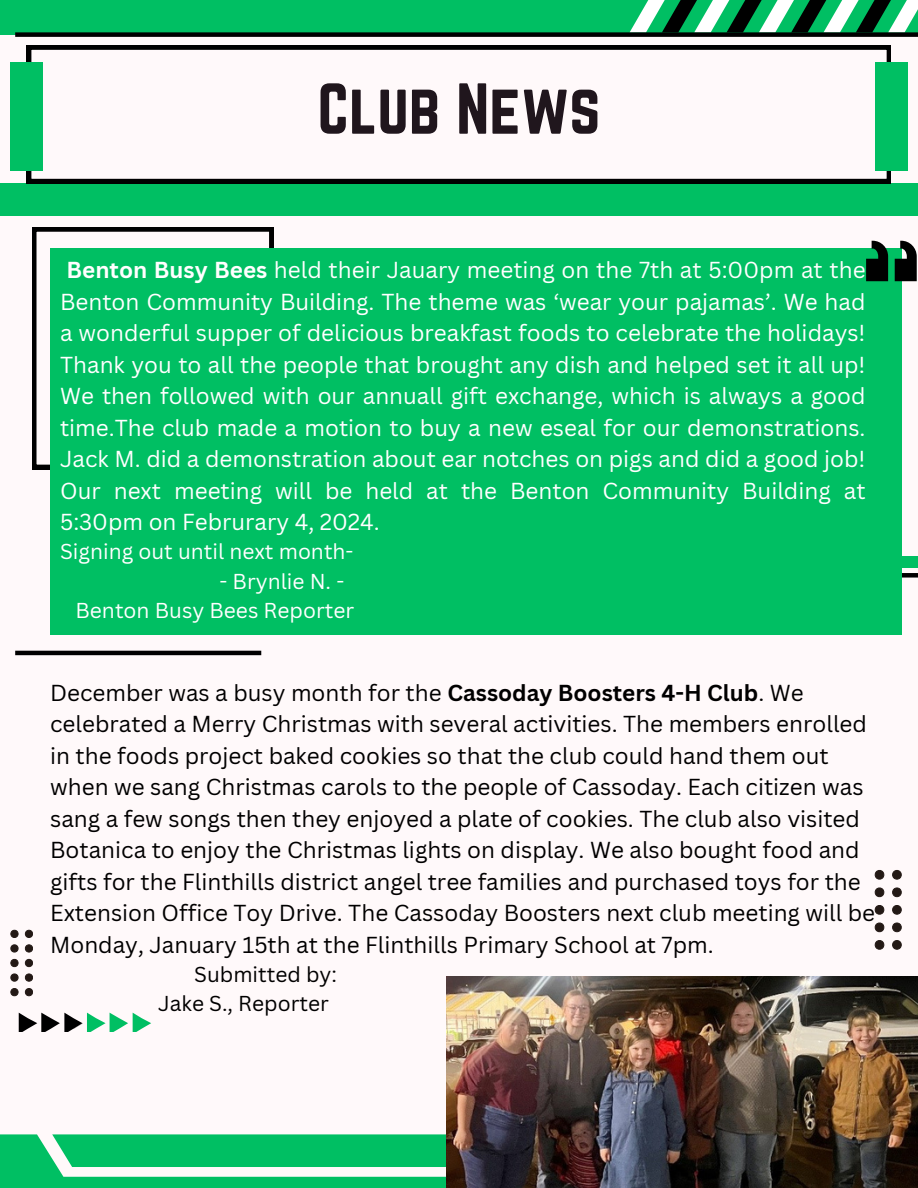
<style>
.page{position:relative;width:918px;height:1188px;background:#fff9fa}
.page>*{position:absolute;margin:0;border:0;box-sizing:border-box;transform-origin:0 0}
.t1{font:63px "Norwester";color:#20161d}
.t2{font:22.5px/31.5px "Canva Sans";color:#000}
.t3{font:22.5px/31.5px "Canva Sans";color:#fff;text-align:justify}
.t4{font:21px/29.2px "Canva Sans";color:#fff}
.t5{font:21px/29.2px "Canva Sans";color:#000}
.s1{font-weight:700}
</style>
<div class="page">
<div style="left:0;top:0;width:918px;height:35px;background:#00bf63"></div>
<svg style="left:630px;top:0;width:288px;height:32px"></svg>
<div style="left:15px;top:32px;width:903px;height:5px;background:#000"></div>
<div style="left:0;top:183px;width:918px;height:33px;background:#00bf63"></div>
<svg style="left:32px;top:227px;width:242px;height:242px"></svg>
<div style="left:268px;top:573px;width:650px;height:5px;background:#000"></div>
<div style="left:297px;top:557px;width:621px;height:11px;background:#00bf63"></div>
<hr style="left:15px;top:651px;width:246px;height:4px;background:#000">
<div style="left:50px;top:248px;width:852px;height:387px;background:#00bf63"></div>
<svg style="left:27px;top:45px;width:864px;height:138px"></svg>
<svg style="left:875px;top:940px;width:9px;height:10px"></svg>
<svg style="left:875px;top:923px;width:9px;height:9px"></svg>
<svg style="left:875px;top:905px;width:9px;height:10px"></svg>
<svg style="left:875px;top:887px;width:9px;height:10px"></svg>
<svg style="left:875px;top:870px;width:9px;height:10px"></svg>
<svg style="left:892px;top:940px;width:10px;height:10px"></svg>
<svg style="left:892px;top:923px;width:10px;height:9px"></svg>
<svg style="left:892px;top:905px;width:10px;height:10px"></svg>
<svg style="left:892px;top:887px;width:10px;height:10px"></svg>
<svg style="left:892px;top:870px;width:10px;height:10px"></svg>
<svg style="left:866px;top:241px;width:50px;height:40px"></svg>
<svg style="left:18px;top:1013px;width:133px;height:19px"></svg>
<div style="left:10px;top:62px;width:33px;height:108px;background:#00bf63"></div>
<div style="left:875px;top:62px;width:33px;height:108px;background:#00bf63"></div>
<svg style="left:10px;top:988px;width:8px;height:8px"></svg>
<svg style="left:10px;top:974px;width:8px;height:8px"></svg>
<svg style="left:10px;top:959px;width:8px;height:8px"></svg>
<svg style="left:10px;top:944px;width:8px;height:8px"></svg>
<svg style="left:10px;top:930px;width:8px;height:8px"></svg>
<svg style="left:25px;top:988px;width:8px;height:8px"></svg>
<svg style="left:25px;top:974px;width:8px;height:8px"></svg>
<svg style="left:25px;top:959px;width:8px;height:8px"></svg>
<svg style="left:25px;top:944px;width:8px;height:8px"></svg>
<svg style="left:25px;top:930px;width:8px;height:8px"></svg>
<svg style="left:0;top:1134px;width:447px;height:54px;fill:#00bf63"></svg>
<div style="left:52px;top:1134px;width:395px;height:33px;background:#00bf63"></div>
<img style="left:447px;top:977px;width:471px;height:211px">
<h1 class="t1" style="left:317px;top:71px;width:285px">Club News</h1>
<p class="t3" style="left:60px;top:254px;width:807px"><span class="s1">Benton Busy Bees</span> held their Jauary meeting on the 7th at 5:00pm at the Benton Community Building. The theme was ‘wear your pajamas’. We had a wonderful supper of delicious breakfast foods to celebrate the holidays!<br>Thank you to all the people that brought any dish and helped set it all up!<br>We then followed with our annuall gift exchange, which is always a good time.The club made a motion to buy a new eseal for our demonstrations.<br>Jack M. did a demonstration about ear notches on pigs and did a good job!<br>Our next meeting will be held at the Benton Community Building at 5:30pm on Februrary 4, 2024.</p>
<p class="t4" style="left:60px;top:536px;width:295px">Signing out until next month-</p>
<p class="t4" style="left:76px;top:566px;width:280px;text-indent:144px">- Brynlie N. -<br>Benton Busy Bees Reporter</p>
<p class="t2" style="left:50px;top:676px;width:827px">December was a busy month for the <span class="s1">Cassoday Boosters 4-H Club</span>. We celebrated a Merry Christmas with several activities. The members enrolled in the foods project baked cookies so that the club could hand them out when we sang Christmas carols to the people of Cassoday. Each citizen was sang a few songs then they enjoyed a plate of cookies. The club also visited Botanica to enjoy the Christmas lights on display. We also bought food and gifts for the Flinthills district angel tree families and purchased toys for the Extension Office Toy Drive. The Cassoday Boosters next club meeting will be Monday, January 15th at the Flinthills Primary School at 7pm.</p>
<p class="t5" style="left:158px;top:959px;width:180px;text-indent:36px">Submitted by:<br>Jake S., Reporter</p>
</div>
